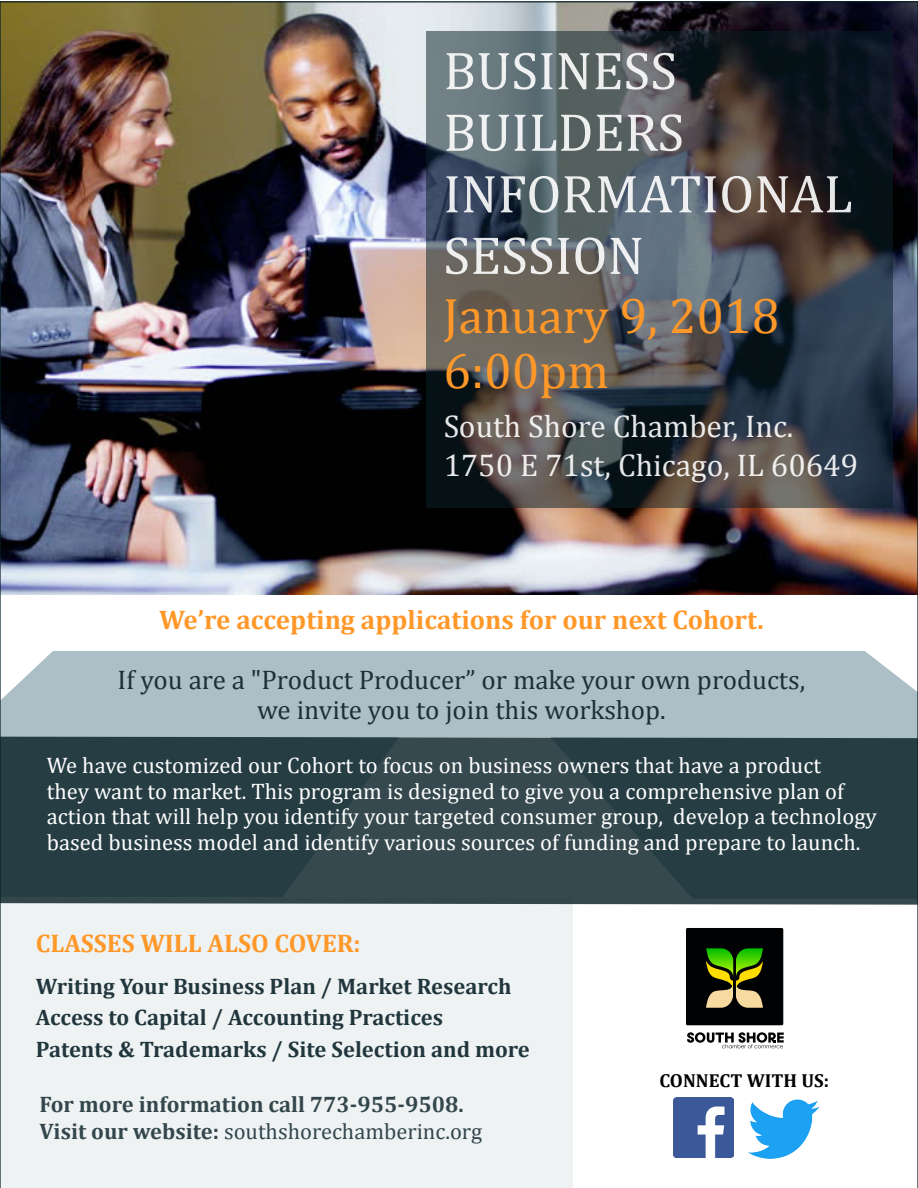
<style>
.page{position:relative;width:918px;height:1188px;background:#fff}
.page>*{position:absolute;margin:0;border:0;box-sizing:border-box;transform-origin:0 0}
.t1{font:54px/61.5px "Cambria";color:#fff}
.t2{font:49.95px/55.5px "Cambria";color:#ff9829}
.t3{font:31.5px/39px "Cambria";color:#fff}
.t4{font:27px/30px "Cambria";color:rgb(9 33 40/.9);text-align:center}
.t5{font:700 27px "Cambria";color:#ff9829}
.t6{font:700 25.5px "Cambria";color:#ff9829}
.t7{font:22.5px/25.5px "Cambria";letter-spacing:.005em;color:#fff}
.t8{font:700 22.5px/31.5px "Cambria";color:#092128}
.t9{font:700 18.9px "Cambria";letter-spacing:.005em;color:#000}
.s1{font-weight:400}
</style>
<div class="page">
<img style="left:0;top:2px;width:918px;height:1186px">
<svg style="left:687px;top:1032px;width:97px;height:16px"></svg>
<div style="left:686px;top:928px;width:97px;height:97px;background:#000102;border-radius:2px"></div>
<svg style="left:706px;top:948px;width:57px;height:60px"></svg>
<h1 class="t1" style="left:443px;top:40px;width:411px">BUSINESS<br>BUILDERS<br>INFORMATIONAL<br>SESSION</h1>
<p class="t2" style="left:443px;top:288px;width:338px">January 9, 2018<br>6:00pm</p>
<h3 class="t3" style="left:443px;top:406px;width:416px">South Shore Chamber, Inc.<br>1750 E 71st, Chicago, IL 60649</h3>
<p class="t5" style="left:159px;top:603px;width:606px">We’re accepting applications for our next Cohort.</p>
<p class="t4" style="left:118px;top:664px;width:689px">If you are a "Product Producer” or make your own products, we invite you to join this workshop.</p>
<p class="t7" style="left:47px;top:753px;width:832px">We have customized our Cohort to focus on business owners that have a product<br>they want to market. This program is designed to give you a comprehensive plan of action that will help you identify your targeted consumer group, develop a technology based business model and identify various sources of funding and prepare to launch.</p>
<p class="t6" style="left:36px;top:928px;width:326px">CLASSES WILL ALSO COVER:</p>
<p class="t8" style="left:36px;top:970px;width:496px">Writing Your Business Plan / Market Research<br>Access to Capital / Accounting Practices<br>Patents &amp; Trademarks / Site Selection and more</p>
<p class="t8" style="left:40px;top:1090px;width:444px;line-height:27px">For more information call 773-955-9508.<br>Visit our website: <span class="s1">southshorechamberinc.org</span></p>
<p class="t9" style="left:659px;top:1069px;width:171px">CONNECT WITH US:</p>
</div>
